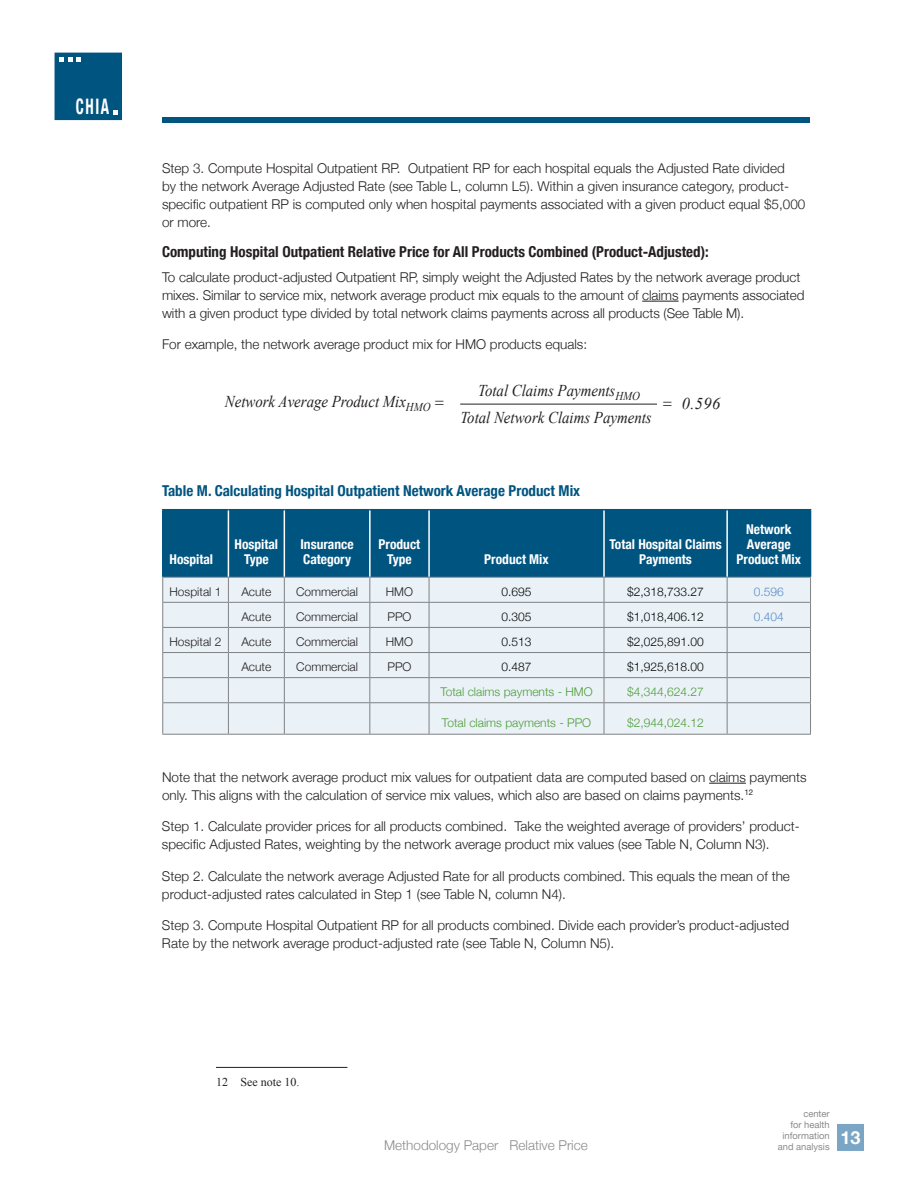
<style>
.page{position:relative;width:918px;height:1188px;background:#fff}
.page>*{position:absolute;margin:0;border:0;box-sizing:border-box;transform-origin:0 0}
.t1{font:700 condensed 21.45px "Helvetica Neue";color:#fff;scale:.7 1}
.t2{font:700 18px "Helvetica Neue";color:#fff}
.t3{font:italic 16.5px/26.8px "Times New Roman";color:#231f20;text-align:center;scale:.9 1}
.t4{font:italic 16.5px "Times New Roman";color:#231f20}
.t5{font:700 condensed 15px "Helvetica Neue";color:#231f20}
.t6{font:700 condensed 15px "Helvetica Neue";color:#005480}
.t7{font:300 13.5px/18px "Helvetica Neue";color:#231f20}
.t8{font:700 condensed 13.5px/15px "Helvetica Neue";color:#fff;text-align:center}
.t9{font:300 13.5px "Helvetica Neue";color:#8b8a8e}
.t10{font:300 12px "Helvetica Neue";color:#231f20}
.t11{font:300 12px "Helvetica Neue";color:#040503}
.t12{font:300 12px "Helvetica Neue";color:#4d9d39}
.t13{font:12px "Times New Roman";color:#231f20}
.t14{font:300 12px "Helvetica Neue";color:#568bc8}
.t15{font:9.3px/10.9px "Helvetica Neue";color:#8b8a8e;text-align:right}
.s1{font-family:"Helvetica Neue";font-weight:300;font-style:normal}
</style>
<div class="page">
<div style="left:55px;top:53px;width:67px;height:67px;background:#005480"></div>
<svg style="left:59px;top:57px;width:22px;height:5px"></svg>
<svg style="left:113px;top:110px;width:5px;height:4px"></svg>
<div style="left:837px;top:1124px;width:27px;height:27px;background:#7aa5c4"></div>
<div style="left:162px;top:117px;width:648px;height:6px;background:#005480"></div>
<hr style="left:642px;top:301px;width:37px;height:1px;background:#231f20">
<hr style="left:709px;top:783px;width:37px;height:1px;background:#231f20">
<svg style="left:163px;top:703px;width:647px;height:31px;background:#e7eef4"></svg>
<svg style="left:162px;top:510px;width:649px;height:192px;background:#96b7ca"></svg>
<hr style="left:162px;top:702px;width:66px;height:1px;background:#808285">
<hr style="left:162px;top:703px;width:1px;height:31px;background:#808285">
<hr style="left:228px;top:702px;width:56px;height:1px;background:#808285">
<hr style="left:228px;top:703px;width:1px;height:31px;background:#808285">
<hr style="left:284px;top:702px;width:86px;height:1px;background:#808285">
<hr style="left:284px;top:703px;width:1px;height:31px;background:#808285">
<hr style="left:370px;top:702px;width:59px;height:1px;background:#808285">
<hr style="left:369px;top:703px;width:1px;height:31px;background:#808285">
<hr style="left:429px;top:702px;width:175px;height:1px;background:#808285">
<hr style="left:429px;top:703px;width:1px;height:31px;background:#808285">
<hr style="left:604px;top:702px;width:123px;height:1px;background:#808285">
<hr style="left:604px;top:703px;width:1px;height:31px;background:#808285">
<hr style="left:727px;top:702px;width:84px;height:1px;background:#808285">
<hr style="left:727px;top:703px;width:1px;height:31px;background:#808285">
<hr style="left:810px;top:703px;width:1px;height:31px;background:#808285">
<hr style="left:162px;top:734px;width:66px;height:1px;background:#808285">
<hr style="left:228px;top:734px;width:56px;height:1px;background:#808285">
<hr style="left:284px;top:734px;width:86px;height:1px;background:#808285">
<hr style="left:370px;top:734px;width:59px;height:1px;background:#808285">
<hr style="left:429px;top:734px;width:175px;height:1px;background:#808285">
<hr style="left:604px;top:734px;width:123px;height:1px;background:#808285">
<hr style="left:727px;top:734px;width:84px;height:1px;background:#808285">
<hr style="left:162px;top:509px;width:66px;height:1px;background:#005480">
<hr style="left:162px;top:510px;width:2px;height:67px;background:#005480">
<hr style="left:228px;top:509px;width:56px;height:1px;background:#005480">
<hr style="left:284px;top:509px;width:86px;height:1px;background:#005480">
<hr style="left:370px;top:509px;width:59px;height:1px;background:#005480">
<hr style="left:429px;top:509px;width:175px;height:1px;background:#005480">
<hr style="left:604px;top:509px;width:123px;height:1px;background:#005480">
<hr style="left:727px;top:509px;width:84px;height:1px;background:#005480">
<hr style="left:810px;top:510px;width:1px;height:67px;background:#005480">
<hr style="left:228px;top:510px;width:1px;height:67px;background:#fff">
<hr style="left:284px;top:510px;width:1px;height:67px;background:#fff">
<hr style="left:369px;top:510px;width:2px;height:67px;background:#fff">
<hr style="left:428px;top:510px;width:2px;height:67px;background:#fff">
<hr style="left:603px;top:510px;width:2px;height:67px;background:#fff">
<hr style="left:726px;top:510px;width:2px;height:67px;background:#fff">
<hr style="left:162px;top:577px;width:66px;height:1px;background:#808285">
<hr style="left:228px;top:577px;width:56px;height:1px;background:#808285">
<hr style="left:284px;top:577px;width:86px;height:1px;background:#808285">
<hr style="left:370px;top:577px;width:59px;height:1px;background:#808285">
<hr style="left:429px;top:577px;width:175px;height:1px;background:#808285">
<hr style="left:604px;top:577px;width:123px;height:1px;background:#808285">
<hr style="left:727px;top:577px;width:84px;height:1px;background:#808285">
<hr style="left:460px;top:404px;width:197px;height:1px;background:#231f20">
<hr style="left:216px;top:1067px;width:131px;height:1px;background:#231f20">
<h1 class="t1" style="left:76px;top:89px;width:49px">CHIA</h1>
<p class="t7" style="left:162px;top:158px;width:645px">Step 3. Compute Hospital Outpatient RP. Outpatient RP for each hospital equals the Adjusted Rate divided<br>by the network Average Adjusted Rate (see Table L, column L5). Within a given insurance category, product&shy;specific outpatient RP is computed only when hospital payments associated with a given product equal $5,000 or more.</p>
<p class="t5" style="left:162px;top:239px;width:548px">Computing Hospital Outpatient Relative Price for All Products Combined (Product-Adjusted):</p>
<p class="t7" style="left:162px;top:267px;width:644px">To calculate product-adjusted Outpatient RP, simply weight the Adjusted Rates by the network average product mixes. Similar to service mix, network average product mix equals to the amount of claims payments associated with a given product type divided by total network claims payments across all products (See Table M).</p>
<p class="t7" style="left:162px;top:335px;width:427px">For example, the network average product mix for HMO products equals:</p>
<p class="t3" style="left:225px;top:388px;width:245px">Network Average Product Mix<sub>HMO</sub> <span class="s1">=</span></p>
<p class="t3" style="left:460px;top:376px;width:214px">Total Claims Payments<sub>HMO<br></sub>Total Network Claims Payments</p>
<p class="t4" style="left:662px;top:392px;width:60px"><span class="s1">=</span> 0.596</p>
<p class="t6" style="left:162px;top:478px;width:420px">Table M. Calculating Hospital Outpatient Network Average Product Mix</p>
<p class="t8" style="left:170px;top:550px;width:45px">Hospital</p>
<p class="t8" style="left:235px;top:535px;width:45px">Hospital<br>Type</p>
<p class="t8" style="left:300px;top:535px;width:55px;text-align:left">Insurance<br>Category</p>
<p class="t8" style="left:379px;top:535px;width:43px">Product<br>Type</p>
<p class="t8" style="left:484px;top:550px;width:66px">Product Mix</p>
<p class="t8" style="left:609px;top:535px;width:114px">Total Hospital Claims<br>Payments</p>
<p class="t8" style="left:737px;top:520px;width:66px">Network<br>Average<br>Product Mix</p>
<p class="t10" style="left:170px;top:582px;width:54px">Hospital 1</p>
<p class="t10" style="left:241px;top:582px;width:32px">Acute</p>
<p class="t10" style="left:296px;top:582px;width:63px">Commercial</p>
<p class="t10" style="left:386px;top:582px;width:29px">HMO</p>
<p class="t11" style="left:502px;top:582px;width:32px">0.695</p>
<p class="t11" style="left:627px;top:582px;width:78px">$2,318,733.27</p>
<p class="t14" style="left:754px;top:582px;width:32px">0.596</p>
<p class="t10" style="left:241px;top:607px;width:32px">Acute</p>
<p class="t10" style="left:296px;top:607px;width:63px">Commercial</p>
<p class="t10" style="left:387px;top:607px;width:26px">PPO</p>
<p class="t11" style="left:502px;top:607px;width:32px">0.305</p>
<p class="t11" style="left:627px;top:607px;width:78px">$1,018,406.12</p>
<p class="t14" style="left:754px;top:607px;width:32px">0.404</p>
<p class="t10" style="left:170px;top:632px;width:54px">Hospital 2</p>
<p class="t10" style="left:241px;top:632px;width:32px">Acute</p>
<p class="t10" style="left:296px;top:632px;width:63px">Commercial</p>
<p class="t10" style="left:386px;top:632px;width:29px">HMO</p>
<p class="t11" style="left:502px;top:632px;width:32px">0.513</p>
<p class="t11" style="left:627px;top:632px;width:78px">$2,025,891.00</p>
<p class="t10" style="left:241px;top:657px;width:32px">Acute</p>
<p class="t10" style="left:296px;top:657px;width:63px">Commercial</p>
<p class="t10" style="left:387px;top:657px;width:26px">PPO</p>
<p class="t11" style="left:502px;top:657px;width:32px">0.487</p>
<p class="t11" style="left:627px;top:657px;width:78px">$1,925,618.00</p>
<p class="t12" style="left:440px;top:682px;width:154px">Total claims payments - HMO</p>
<p class="t12" style="left:627px;top:682px;width:78px">$4,344,624.27</p>
<p class="t12" style="left:442px;top:714px;width:151px">Total claims payments - PPO</p>
<p class="t12" style="left:627px;top:714px;width:78px">$2,944,024.12</p>
<p class="t7" style="left:162px;top:767px;width:646px">Note that the network average product mix values for outpatient data are computed based on claims payments only. This aligns with the calculation of service mix values, which also are based on claims payments.<sup>12</sup></p>
<p class="t7" style="left:162px;top:817px;width:639px">Step 1. Calculate provider prices for all products combined. Take the weighted average of providers’ product&shy;specific Adjusted Rates, weighting by the network average product mix values (see Table N, Column N3).</p>
<p class="t7" style="left:162px;top:866px;width:629px">Step 2. Calculate the network average Adjusted Rate for all products combined. This equals the mean of the product-adjusted rates calculated in Step 1 (see Table N, column N4).</p>
<p class="t7" style="left:162px;top:916px;width:629px">Step 3. Compute Hospital Outpatient RP for all products combined. Divide each provider’s product-adjusted<br>Rate by the network average product-adjusted rate (see Table N, Column N5).</p>
<p class="t13" style="left:216px;top:1074px;width:85px">12 See note 10.</p>
<p class="t15" style="left:783px;top:1109px;width:49px">center<br>for health information</p>
<p class="t9" style="left:384px;top:1135px;width:205px">Methodology Paper Relative Price</p>
<p class="t15" style="left:778px;top:1142px;width:53px">and analysis</p>
<h2 class="t2" style="left:840px;top:1124px;width:22px">13</h2>
</div>
